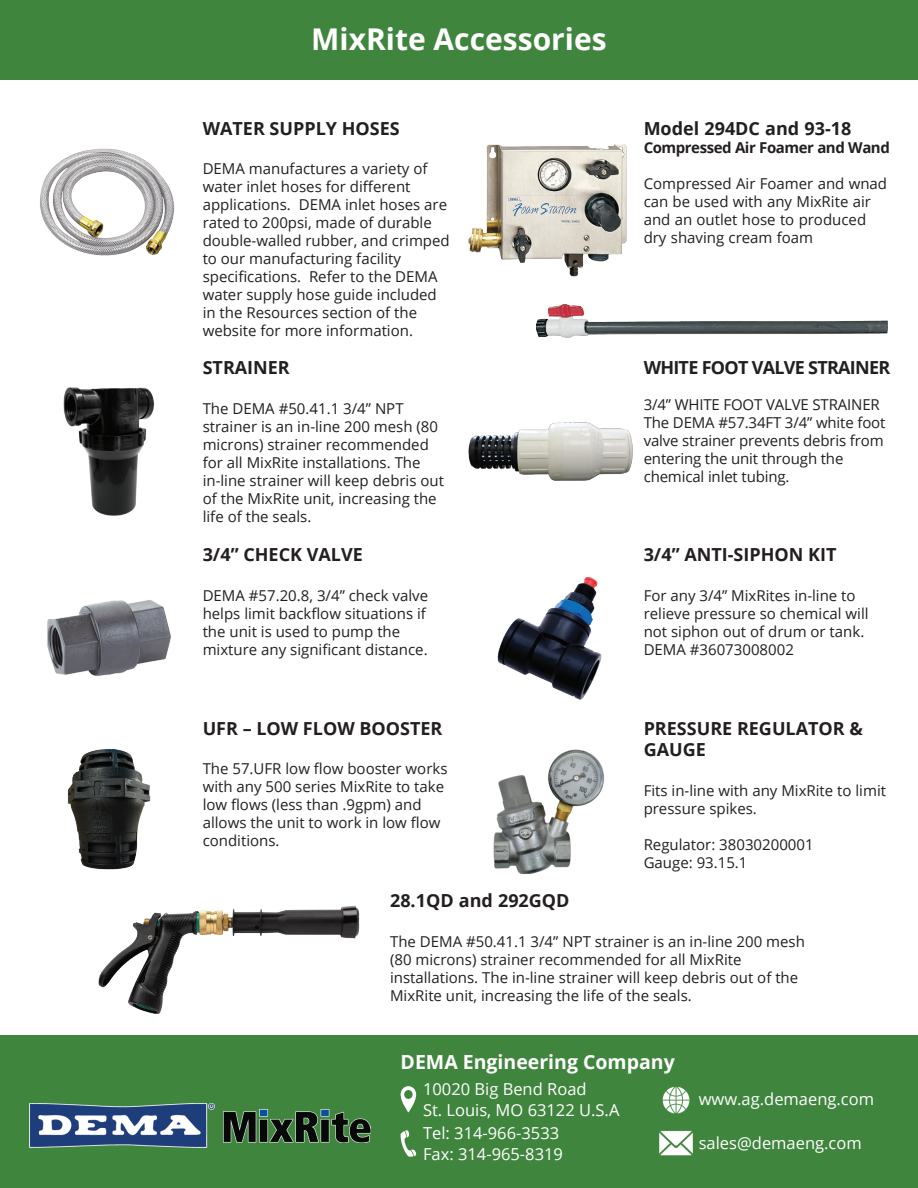
<style>
.page{position:relative;width:918px;height:1188px;background:#fff}
.page>*{position:absolute;margin:0;border:0;box-sizing:border-box;transform-origin:0 0}
.t1{font:700 30px "Open Sans";color:#fff}
.t2{font:700 19.5px "Open Sans";color:#fff}
.t3{font:700 18px/21.6px "Open Sans";color:#231f20}
.t4{font:700 18px "Open Sans";letter-spacing:-.04em;color:#231f20}
.t5{font:16.5px/21px "Open Sans";color:#fff}
.t6{font:15px/18px "Open Sans";color:#231f20}
.t7{font:700 15px "Open Sans";letter-spacing:-.03em;color:#231f20}
</style>
<div class="page">
<div style="left:0;top:1036px;width:918px;height:152px;background:#40853e"></div>
<img style="left:662px;top:1086px;width:28px;height:27px">
<img style="left:29px;top:1103px;width:186px;height:45px">
<img style="left:401px;top:1086px;width:15px;height:26px">
<svg style="left:401px;top:1130px;width:15px;height:27px"></svg>
<img style="left:659px;top:1131px;width:34px;height:25px">
<img style="left:224px;top:1109px;width:146px;height:34px">
<img style="left:63px;top:387px;width:91px;height:129px">
<img style="left:468px;top:423px;width:164px;height:57px">
<img style="left:47px;top:600px;width:124px;height:76px">
<img style="left:497px;top:577px;width:105px;height:123px">
<img style="left:68px;top:748px;width:82px;height:121px">
<img style="left:493px;top:749px;width:111px;height:124px">
<img style="left:99px;top:905px;width:261px;height:108px">
<img style="left:40px;top:148px;width:135px;height:108px">
<img style="left:536px;top:305px;width:351px;height:33px">
<img style="left:468px;top:144px;width:159px;height:133px">
<div style="left:0;top:0;width:918px;height:80px;background:#40853e"></div>
<h1 class="t1" style="left:311px;top:18px;width:297px">MixRite Accessories</h1>
<p class="t3" style="left:203px;top:117px;width:199px">WATER SUPPLY HOSES</p>
<p class="t6" style="left:203px;top:160px;width:249px">DEMA manufactures a variety of water inlet hoses for different applications. DEMA inlet hoses are rated to 200psi, made of durable double-walled rubber, and crimped to our manufacturing facility specifications. Refer to the DEMA water supply hose guide included in the Resources section of the website for more information.</p>
<p class="t3" style="left:203px;top:357px;width:89px">STRAINER</p>
<p class="t6" style="left:203px;top:399px;width:243px">The DEMA #50.41.1 3/4” NPT strainer is an in-line 200 mesh (80 microns) strainer recommended for all MixRite installations. The in-line strainer will keep debris out of the MixRite unit, increasing the life of the seals.</p>
<p class="t3" style="left:203px;top:543px;width:162px">3/4” CHECK VALVE</p>
<p class="t6" style="left:203px;top:586px;width:227px">DEMA #57.20.8, 3/4” check valve helps limit backflow situations if the unit is used to pump the mixture any significant distance.</p>
<p class="t3" style="left:203px;top:717px;width:241px">UFR – LOW FLOW BOOSTER</p>
<p class="t6" style="left:203px;top:760px;width:246px">The 57.UFR low flow booster works with any 500 series MixRite to take low flows (less than .9gpm) and allows the unit to work in low flow conditions.</p>
<p class="t3" style="left:644px;top:117px;width:209px">Model 294DC and 93-18</p>
<p class="t7" style="left:644px;top:137px;width:248px">Compressed Air Foamer and Wand</p>
<p class="t6" style="left:644px;top:174px;width:245px">Compressed Air Foamer and wnad can be used with any MixRite air and an outlet hose to produced dry shaving cream foam</p>
<p class="t4" style="left:644px;top:355px;width:248px">WHITE FOOT VALVE STRAINER</p>
<p class="t6" style="left:644px;top:396px;width:243px">3/4” WHITE FOOT VALVE STRAINER<br>The DEMA #57.34FT 3/4” white foot valve strainer prevents debris from entering the unit through the chemical inlet tubing.</p>
<p class="t3" style="left:644px;top:543px;width:194px">3/4” ANTI-SIPHON KIT</p>
<p class="t6" style="left:644px;top:586px;width:226px">For any 3/4” MixRites in-line to relieve pressure so chemical will not siphon out of drum or tank.<br>DEMA #36073008002</p>
<p class="t3" style="left:644px;top:717px;width:221px">PRESSURE REGULATOR &amp;<br>GAUGE</p>
<p class="t6" style="left:644px;top:781px;width:244px">Fits in-line with any MixRite to limit pressure spikes.</p>
<p class="t6" style="left:644px;top:835px;width:171px">Regulator: 38030200001<br>Gauge: 93.15.1</p>
<p class="t3" style="left:390px;top:890px;width:181px">28.1QD and 292GQD</p>
<p class="t6" style="left:390px;top:932px;width:416px">The DEMA #50.41.1 3/4” NPT strainer is an in-line 200 mesh (80 microns) strainer recommended for all MixRite installations. The in-line strainer will keep debris out of the MixRite unit, increasing the life of the seals.</p>
<h2 class="t2" style="left:401px;top:1048px;width:276px">DEMA Engineering Company</h2>
<p class="t5" style="left:423px;top:1078px;width:198px">10020 Big Bend Road<br>St. Louis, MO 63122 U.S.A</p>
<p class="t5" style="left:423px;top:1122px;width:142px">Tel: 314-966-3533<br>Fax: 314-965-8319</p>
<p class="t5" style="left:699px;top:1132px;width:165px">sales@demaeng.com</p>
<p class="t5" style="left:699px;top:1088px;width:177px">www.ag.demaeng.com</p>
</div>
